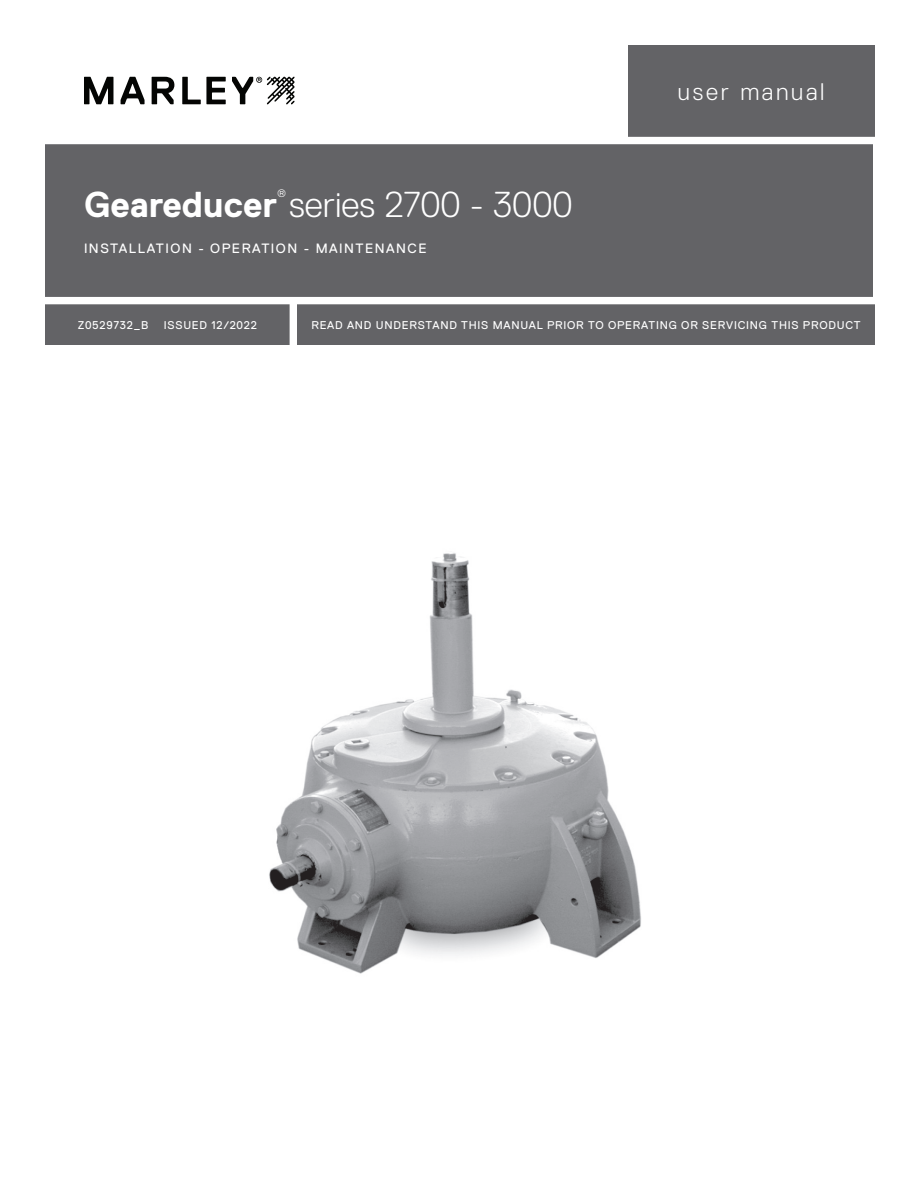
<style>
.page{position:relative;width:918px;height:1188px;background:#fff}
.page>*{position:absolute;margin:0;border:0;box-sizing:border-box;transform-origin:0 0}
.t1{font:300 36px "Replica Std";color:#fff}
.t2{font:300 24px "Replica Std";letter-spacing:.11em;color:#fff}
.t3{font:13.5px "Replica Std";letter-spacing:.11em;color:#fff}
.t4{font:11.25px "Replica Std";letter-spacing:.07em;color:#fff}
.t5{font:300 10.8px "Replica Std";color:#fff}
.s1{font-weight:700}
</style>
<div class="page">
<img style="left:269px;top:553px;width:372px;height:421px">
<div style="left:45px;top:141px;width:828px;height:160px;background:#636366"></div>
<div style="left:45px;top:300px;width:830px;height:45px;background:#636366"></div>
<div style="left:0;top:297px;width:918px;height:7px;background:#fff"></div>
<div style="left:290px;top:299px;width:7px;height:52px;background:#fff"></div>
<div style="left:628px;top:45px;width:247px;height:91px;background:#636366"></div>
<div style="left:0;top:137px;width:918px;height:7px;background:#fff"></div>
<svg style="left:84px;top:77px;width:29px;height:27px"></svg>
<svg style="left:121px;top:77px;width:24px;height:27px"></svg>
<svg style="left:152px;top:77px;width:22px;height:27px"></svg>
<svg style="left:182px;top:77px;width:44px;height:27px"></svg>
<svg style="left:232px;top:77px;width:62px;height:27px"></svg>
<p class="t5" style="left:277px;top:187px;width:11px">®</p>
<p class="t1" style="left:84px;top:184px;width:490px"><span class="s1">Geareducer</span> series 2700 - 3000</p>
<p class="t3" style="left:84px;top:240px;width:344px">INSTALLATION - OPERATION - MAINTENANCE</p>
<p class="t2" style="left:678px;top:78px;width:148px">user manual</p>
<p class="t4" style="left:78px;top:319px;width:72px">Z0529732_B</p>
<p class="t4" style="left:164px;top:319px;width:95px">ISSUED 12/2022</p>
<p class="t4" style="left:311px;top:319px;width:551px">READ AND UNDERSTAND THIS MANUAL PRIOR TO OPERATING OR SERVICING THIS PRODUCT</p>
</div>
